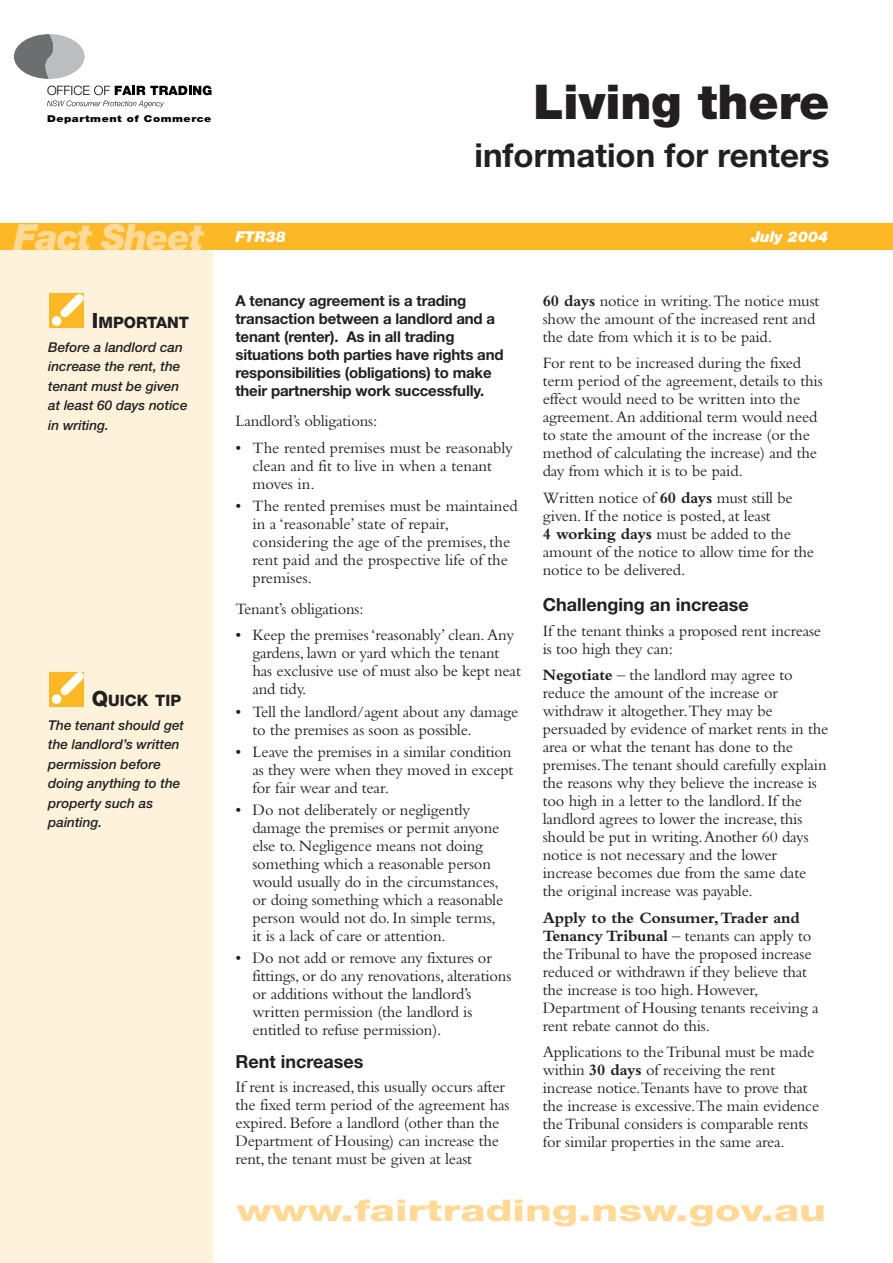
<style>
.page{position:relative;width:893px;height:1263px;background:#fff}
.page>*{position:absolute;margin:0;border:0;box-sizing:border-box;transform-origin:0 0}
.t1{font:900 48px "Helvetica Neue";color:#231f20}
.t2{font:italic 900 36px "Helvetica Neue";letter-spacing:-.035em;color:#ffd995}
.t3{font:700 33px "Helvetica Neue";color:#231f20}
.t4{font:800 30px "Helvetica Neue";color:#ffd995;scale:1.42 1}
.t5{font:700 18px "Helvetica Neue";color:#231f20}
.t6{font:16.5px/18px "Bembo";letter-spacing:-.01em;color:#231f20}
.t7{font:800 15.75px "Helvetica Neue";color:#231f20}
.t8{font:700 15px/18px "Helvetica Neue";letter-spacing:-.01em;color:#231f20}
.t9{font:italic 900 15px "Helvetica Neue";color:#fff}
.t10{font:italic 500 13.5px/19.5px "Helvetica Neue";color:#231f20}
.t11{font:300 12.9px "Helvetica Neue";color:#000}
.t12{font:900 9.45px "Helvetica Neue";letter-spacing:.05em;color:#000;scale:1.2 1}
.s1{font-size:21px}
.s2{font-weight:700}
</style>
<div class="page">
<div style="left:0;top:241px;width:213px;height:1022px;background:#fff2db"></div>
<svg style="left:94px;top:86px;width:117px;height:9px"></svg>
<svg style="left:47px;top:101px;width:117px;height:7px"></svg>
<svg style="left:14px;top:34px;width:71px;height:45px"></svg>
<div style="left:0;top:224px;width:892px;height:26px;background:#fdb826"></div>
<div style="left:50px;top:294px;width:34px;height:34px;background:#fdb826"></div>
<svg style="left:51px;top:294px;width:33px;height:32px"></svg>
<div style="left:50px;top:672px;width:34px;height:34px;background:#fdb826"></div>
<svg style="left:51px;top:672px;width:33px;height:32px"></svg>
<p class="t11" style="left:47px;top:86px;width:45px">OFFICE</p>
<p class="t12" style="left:47px;top:115px;width:138px">Department of Commerce</p>
<h2 class="t2" style="left:14px;top:224px;width:191px">Fact Sheet</h2>
<p class="t7" style="left:92px;top:317px;width:99px"><span class="s1">I</span>MPORTANT</p>
<p class="t10" style="left:48px;top:338px;width:141px">Before a landlord can increase the rent, the tenant must be given at least 60 days notice in writing.</p>
<p class="t7" style="left:92px;top:695px;width:91px"><span class="s1">Q</span>UICK TIP</p>
<p class="t10" style="left:48px;top:717px;width:137px">The tenant should get the landlord’s written permission before doing anything to the property such as painting.</p>
<h1 class="t1" style="left:533px;top:85px;width:298px">Living there</h1>
<h3 class="t3" style="left:474px;top:144px;width:356px">information for renters</h3>
<p class="t9" style="left:235px;top:231px;width:52px">FTR38</p>
<p class="t9" style="left:751px;top:231px;width:79px">July 2004</p>
<p class="t8" style="left:235px;top:293px;width:269px">A tenancy agreement is a trading transaction between a landlord and a tenant (renter). As in all trading situations both parties have rights and responsibilities (obligations) to make their partnership work successfully.</p>
<p class="t6" style="left:235px;top:414px;width:143px">Landlord’s obligations:</p>
<p class="t6" style="left:252px;top:440px;width:262px;text-indent:-17px">• The rented premises must be reasonably clean and fit to live in when a tenant moves in.</p>
<p class="t6" style="left:252px;top:498px;width:267px;text-indent:-17px">• The rented premises must be maintained in a ‘reasonable’ state of repair, considering the age of the premises, the rent paid and the prospective life of the premises.</p>
<p class="t6" style="left:235px;top:601px;width:130px">Tenant’s obligations:</p>
<p class="t6" style="left:252px;top:628px;width:270px;text-indent:-17px">• Keep the premises ‘reasonably’ clean.Any gardens, lawn or yard which the tenant has exclusive use of must also be kept neat and tidy.</p>
<p class="t6" style="left:252px;top:704px;width:267px;text-indent:-17px">• Tell the landlord/agent about any damage to the premises as soon as possible.</p>
<p class="t6" style="left:252px;top:744px;width:262px;text-align:justify;text-indent:-17px">• Leave the premises in a similar condition as they were when they moved in except for fair wear and tear.</p>
<p class="t6" style="left:252px;top:802px;width:252px;text-indent:-17px">• Do not deliberately or negligently damage the premises or permit anyone else to. Negligence means not doing something which a reasonable person would usually do in the circumstances, or doing something which a reasonable person would not do. In simple terms, it is a lack of care or attention.</p>
<p class="t6" style="left:252px;top:951px;width:260px;text-indent:-17px">• Do not add or remove any fixtures or fittings, or do any renovations, alterations or additions without the landlord’s written permission (the landlord is entitled to refuse permission).</p>
<p class="t5" style="left:235px;top:1055px;width:129px">Rent increases</p>
<p class="t6" style="left:235px;top:1079px;width:275px">If rent is increased, this usually occurs after the fixed term period of the agreement has expired. Before a landlord (other than the Department of Housing) can increase the rent, the tenant must be given at least</p>
<p class="t6" style="left:542px;top:293px;width:278px"><span class="s2">60 days</span> notice in writing.The notice must show the amount of the increased rent and the date from which it is to be paid.</p>
<p class="t6" style="left:542px;top:356px;width:281px">For rent to be increased during the fixed term period of the agreement, details to this effect would need to be written into the agreement.An additional term would need to state the amount of the increase (or the method of calculating the increase) and the day from which it is to be paid.</p>
<p class="t6" style="left:542px;top:490px;width:273px">Written notice of <span class="s2">60 days</span> must still be given. If the notice is posted, at least<br><span class="s2">4 working days</span> must be added to the amount of the notice to allow time for the notice to be delivered.</p>
<p class="t5" style="left:542px;top:599px;width:207px">Challenging an increase</p>
<p class="t6" style="left:542px;top:623px;width:280px">If the tenant thinks a proposed rent increase is too high they can:</p>
<p class="t6" style="left:542px;top:668px;width:287px"><span class="s2">Negotiate</span> – the landlord may agree to reduce the amount of the increase or withdraw it altogether.They may be persuaded by evidence of market rents in the area or what the tenant has done to the premises.The tenant should carefully explain the reasons why they believe the increase is too high in a letter to the landlord. If the landlord agrees to lower the increase, this should be put in writing.Another 60 days notice is not necessary and the lower increase becomes due from the same date the original increase was payable.</p>
<p class="t6" style="left:542px;top:910px;width:277px"><span class="s2">Apply to the Consumer,Trader and Tenancy Tribunal</span> – tenants can apply to the Tribunal to have the proposed increase reduced or withdrawn if they believe that the increase is too high. However, Department of Housing tenants receiving a rent rebate cannot do this.</p>
<p class="t6" style="left:542px;top:1045px;width:278px">Applications to the Tribunal must be made within <span class="s2">30 days</span> of receiving the rent increase notice.Tenants have to prove that the increase is excessive.The main evidence the Tribunal considers is comparable rents for similar properties in the same area.</p>
<h3 class="t4" style="left:236px;top:1199px;width:417px">www.fairtrading.nsw.gov.au</h3>
</div>
